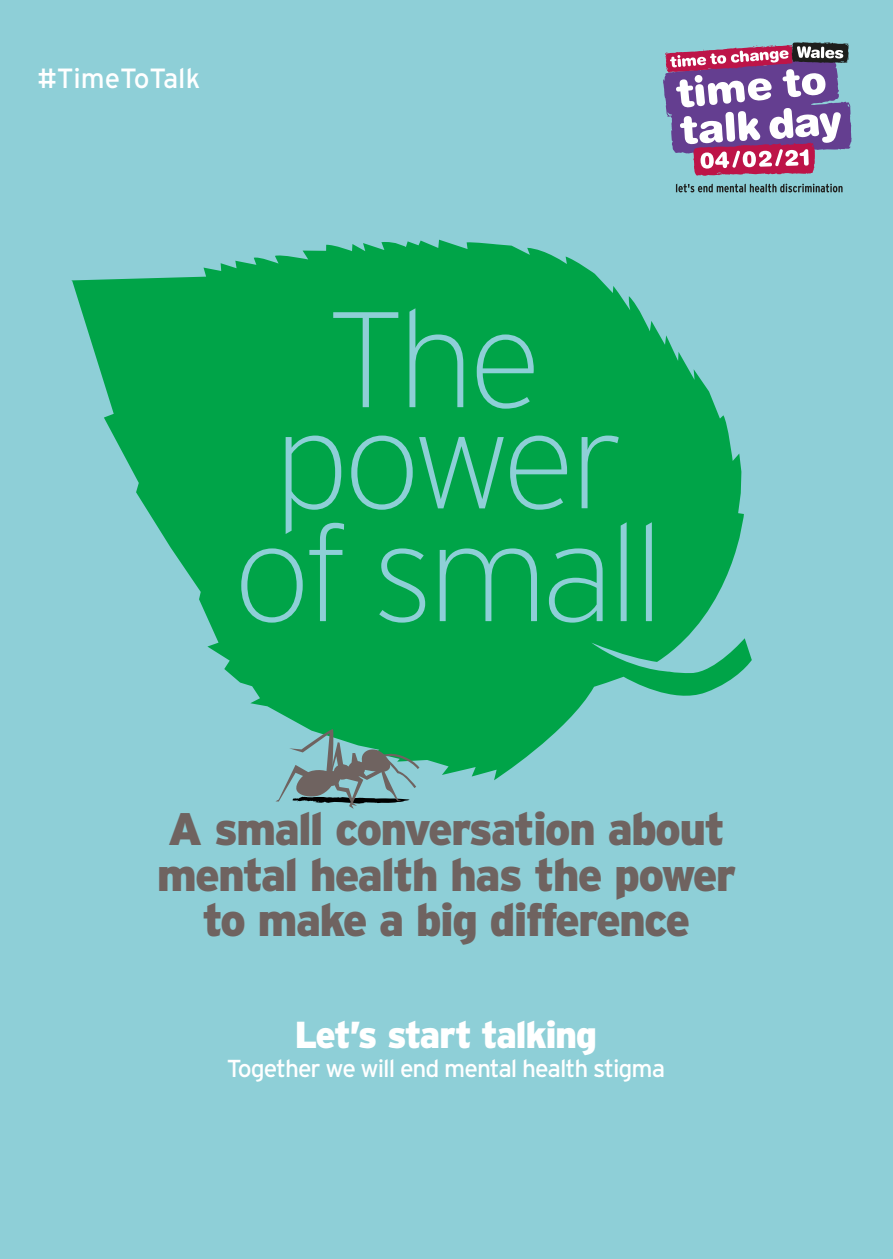
<style>
.page{position:relative;width:893px;height:1259px;background:#8ecfd7}
.page>*{position:absolute;margin:0;border:0;box-sizing:border-box;transform-origin:0 0}
.t1{font:200 135.6px/101.1px "Interstate";letter-spacing:-.04em;color:#8ecfd7;text-align:center}
.t2{font:900 45.6px/45.6px "Interstate";letter-spacing:-.04em;color:#6f6360;text-align:center}
.t3{font:900 37.5px "Interstate";letter-spacing:-.04em;color:#fff}
.t4{font:27.9px "Interstate";color:#fff}
.t5{font:24.6px "Interstate";letter-spacing:-.04em;color:#fff}
</style>
<div class="page">
<svg style="left:71px;top:240px;width:681px;height:540px;fill:#00a448"></svg>
<svg style="left:179px;top:671px;width:240px;height:138px"></svg>
<svg style="left:676px;top:184px;width:166px;height:8px"></svg>
<svg style="left:663px;top:42px;width:188px;height:134px;background:#9f7ea7"></svg>
<p class="t4" style="left:38px;top:62px;width:164px">#TimeToTalk</p>
<h1 class="t1" style="left:274px;top:309px;width:351px">The power</h1>
<h1 class="t1" style="left:234px;top:523px;width:432px">of small</h1>
<p class="t2" style="left:157px;top:805px;width:581px">A small conversation about mental health has the power to make a big difference</p>
<p class="t3" style="left:295px;top:1013px;width:304px">Let’s start talking</p>
<p class="t5" style="left:227px;top:1054px;width:440px">Together we will end mental health stigma</p>
</div>
